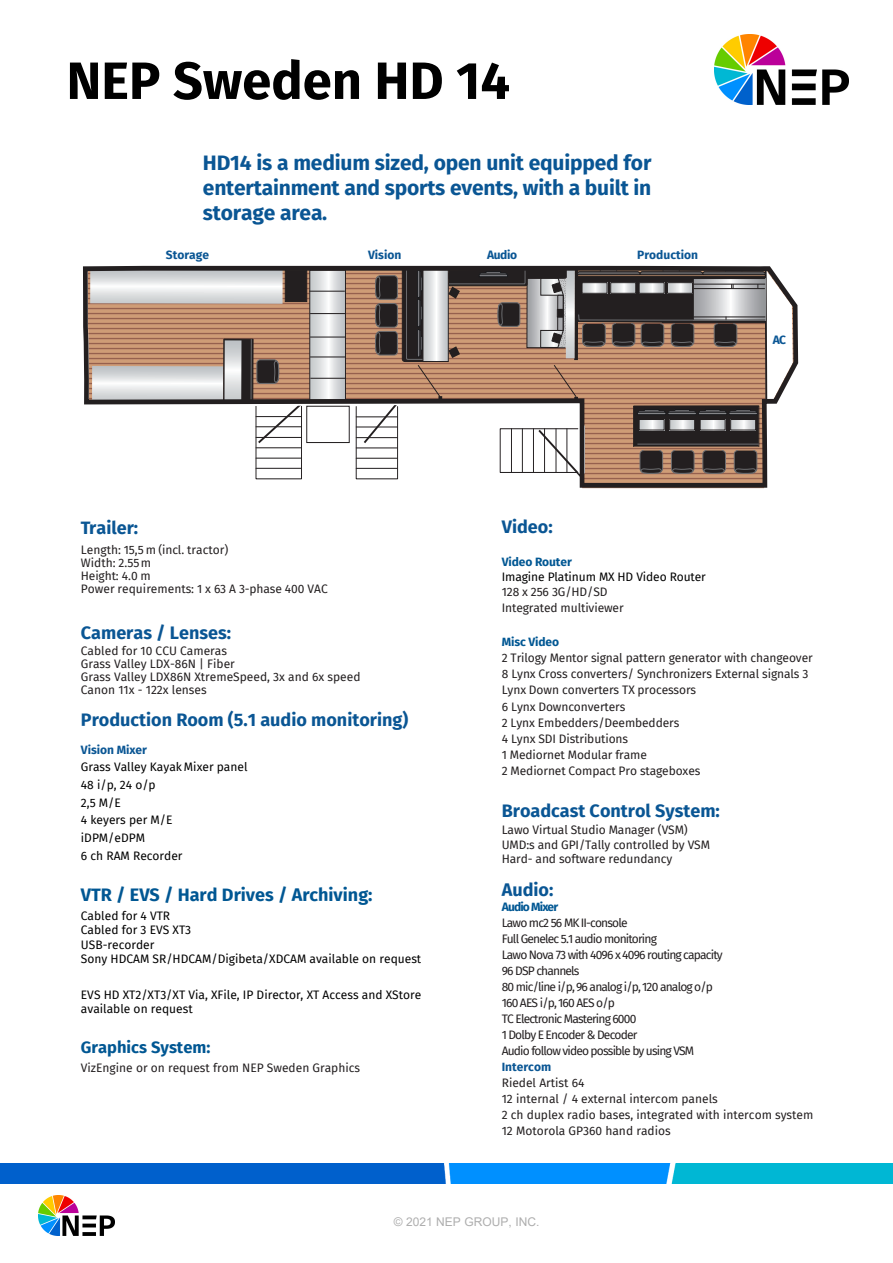
<style>
.page{position:relative;width:893px;height:1263px;background:#fff}
.page>*{position:absolute;margin:0;border:0;box-sizing:border-box;transform-origin:0 0}
.t1{font:700 52.5px "Fira Sans";color:#000}
.t2{font:700 21px/25.2px "Fira Sans";letter-spacing:-.01em;color:#0a5694;text-align:justify}
.t3{font:700 18px "Fira Sans";color:#0a5694}
.t4{font:700 18px "Fira Sans";color:#005793}
.t5{font:700 18px "Fira Sans";color:#0a5694}
.t6{font:700 16.5px "Fira Sans";color:#005793}
.t7{font:12px/16px "Fira Sans";letter-spacing:-.01em;color:#231f20}
.t8{font:12px/17.7px "Fira Sans";color:#000}
.t9{font:12px/16px "Fira Sans";letter-spacing:-.07em;color:#231f20}
.t10{font:12px/13.2px "Fira Sans";letter-spacing:-.01em;color:#231f20}
.t11{font:700 12px "Fira Sans";color:#0a5694}
.t12{font:12px "Arial";color:#aeaeae}
.t13{font:700 12px "Fira Sans";letter-spacing:-.07em;color:#005793}
.t14{font:700 12px "Fira Sans";color:#0a5694}
.s1{font-style:inherit}
.s2{font-weight:700;color:#005793}
</style>
<div class="page">
<img style="left:1px;top:1163px;width:891px;height:20px">
<img style="left:39px;top:1195px;width:75px;height:40px">
<svg style="left:83px;top:265px;width:716px;height:224px"></svg>
<img style="left:715px;top:34px;width:133px;height:71px">
<h1 class="t1" style="left:67px;top:36px;width:445px">NEP Sweden HD 1<span class="s1">4</span></h1>
<h2 class="t2" style="left:203px;top:149px;width:450px">HD14 is a medium sized, open unit equipped for entertainment and sports events, with a built in storage area.</h2>
<p class="t11" style="left:166px;top:244px;width:45px">Storage</p>
<p class="t11" style="left:368px;top:244px;width:35px">Vision</p>
<p class="t11" style="left:487px;top:244px;width:32px">Audio</p>
<p class="t11" style="left:637px;top:244px;width:62px">Production</p>
<p class="t11" style="left:773px;top:329px;width:15px">AC</p>
<h3 class="t3" style="left:81px;top:513px;width:59px">Trailer:</h3>
<p class="t10" style="left:81px;top:543px;width:248px">Length: 1<span class="s1">5,5 m</span> (incl. tractor)<br>Width: <span class="s1">2.55</span>m<br>Height: 4.<span class="s1">0</span> m<br>Power requirements: 1 x 63 A 3-phase 400 VAC</p>
<h3 class="t3" style="left:81px;top:617px;width:152px">Cameras / Lenses:</h3>
<p class="t7" style="left:81px;top:643px;width:281px;line-height:13.2px">Cabled for 10 CCU Cameras<br>Grass Valley LDX-86N | Fiber<br>Grass Valley LDX86N XtremeSpeed, 3x and 6x speed<br>Canon 11x - 122x lenses</p>
<h3 class="t3" style="left:81px;top:705px;width:329px">Production Room (5.1 audio monitoring)</h3>
<p class="t11" style="left:81px;top:739px;width:68px">Vision Mixer</p>
<p class="t8" style="left:81px;top:758px;width:168px">Grass Valley Kayak Mixer panel<br>48 i/p, 24 o/p<br>2,5 M/E<br>4 keyers per M/E<br>iDPM/eDPM<br>6 ch RAM Recorder</p>
<h3 class="t4" style="left:81px;top:879px;width:293px">VTR / EVS / Hard Drives / Archiving:</h3>
<p class="t8" style="left:81px;top:908px;width:342px;line-height:14.4px">Cabled for 4 VTR<br>Cabled for 3 EVS XT3<br>USB-recorder<br>Sony HDCAM SR/HDCAM/Digibeta/XDCAM available on request</p>
<p class="t8" style="left:81px;top:987px;width:342px;line-height:14.4px">EVS HD XT2/XT3/XT Via, XFile, IP Director, XT Access and XStore available on request</p>
<h3 class="t6" style="left:81px;top:1033px;width:131px">Graphics System:</h3>
<p class="t7" style="left:81px;top:1059px;width:281px">VizEngine or on request from NEP Sweden Graphics</p>
<h3 class="t3" style="left:502px;top:511px;width:52px">Video:</h3>
<p class="t8" style="left:502px;top:553px;width:206px;line-height:15.5px"><span class="s2">V</span><span class="s2">ideo Router<br></span>Imagine Platinum MX HD Video Router</p>
<p class="t7" style="left:502px;top:584px;width:123px;line-height:15.5px">128 x 256 3G/HD/SD<br>Integrated multiviewer</p>
<p class="t7" style="left:502px;top:634px;width:312px"><span class="s2">M</span><span class="s2">isc Video<br></span>2 Trilogy Mentor signal pattern generator with changeover 8 Lynx Cross converters/ Synchronizers External signals 3<br>Lynx Down converters TX processors<br>6 Lynx Downconverters<br>2 Lynx Embedders/Deembedders<br>4 Lynx SDI Distributions<br>1 Mediornet Modular frame<br>2 Mediornet Compact Pro stageboxes</p>
<h3 class="t3" style="left:502px;top:795px;width:220px">Broadcast Control System<span class="s1">:</span></h3>
<p class="t10" style="left:502px;top:823px;width:210px;line-height:14.4px">Lawo Virtual Studio Manager (VSM)<br>UMD:s and GPI/Tally controlled by VSM<br>Hard- and software redundancy</p>
<h3 class="t5" style="left:502px;top:875px;width:53px">Audio:</h3>
<p class="t13" style="left:502px;top:896px;width:58px">Audio Mixer</p>
<p class="t9" style="left:502px;top:914px;width:223px">Lawo mc2 56 MK II-console<br>Full Genelec 5.1 audio monitoring<br>Lawo Nova 73 with 4096 x 4096 routing capacity<br>96 DSP channels<br>80 mic/line i/p, 96 analog i/p, 120 analog o/p<br>160 AES i/p, 160 AES o/p<br>TC Electronic Mastering 6000<br>1 Dolby E Encoder &amp; Decoder<br>Audio follow video possible by using VSM</p>
<p class="t14" style="left:502px;top:1057px;width:51px">Intercom</p>
<p class="t7" style="left:502px;top:1075px;width:313px">Riedel Artist 64<br>12 internal / 4 external intercom panels<br>2 ch duplex radio bases, integrated with intercom system 12 Motorola GP360 hand radios</p>
<p class="t12" style="left:394px;top:1213px;width:147px">© 2021 NEP GROUP, INC.</p>
</div>
